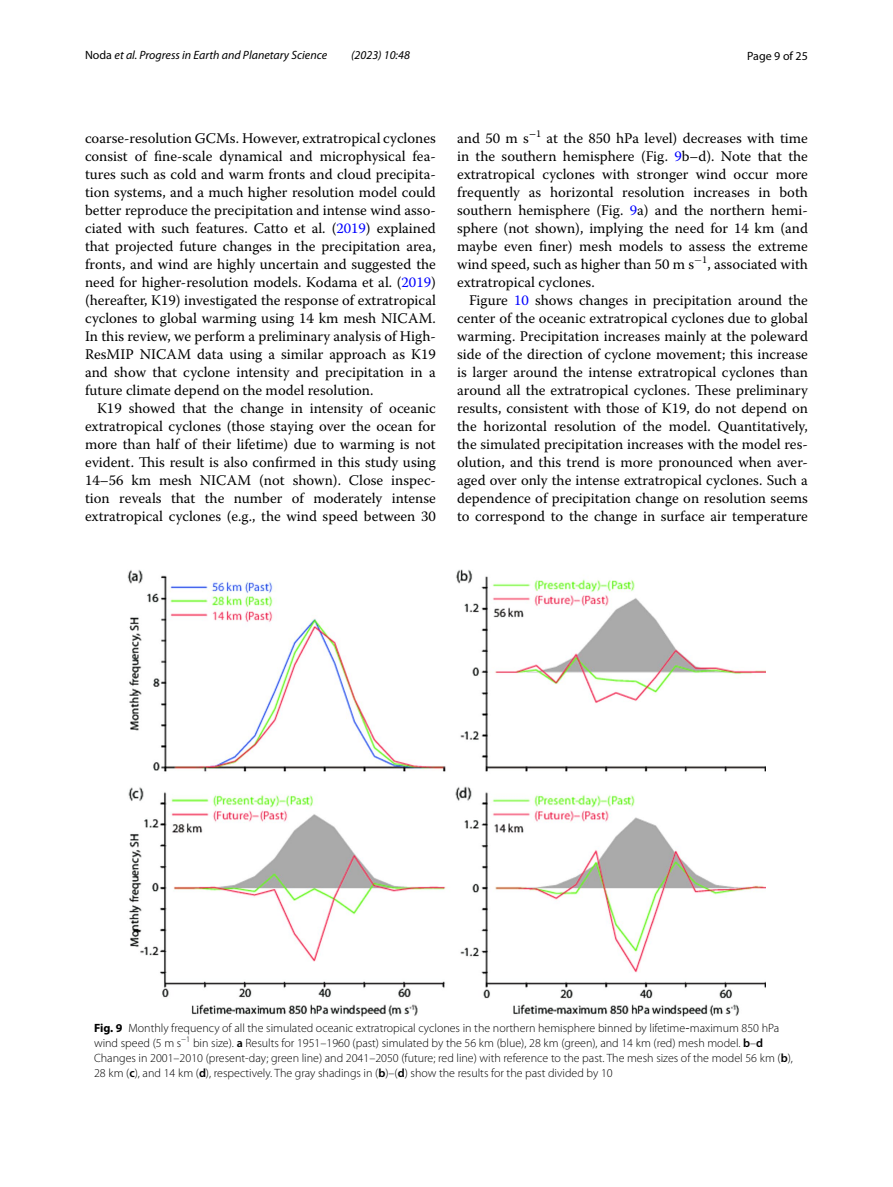
<style>
.page{position:relative;width:893px;height:1187px;background:#fff}
.page>*{position:absolute;margin:0;border:0;box-sizing:border-box;transform-origin:0 0}
.t1{font:14.7px/18px "Warnock Pro";color:#000;text-align:justify}
.t2{font:300 12px/15px "Myriad Pro";color:#000}
.t3{font:italic 12px "Myriad Pro";color:#000}
.t4{font:12px "Myriad Pro";color:#000}
.s1{font-style:normal}
.s2{color:#00f}
.s3{font-weight:700}
.s4{font-family:"Segoe UI";font-weight:400}
.s5{font-weight:600}
</style>
<div class="page">
<img style="left:128px;top:569px;width:637px;height:447px">
<p class="t3" style="left:85px;top:48px;width:244px"><span class="s1">Noda</span> et al. Progress in Earth and Planetary Science</p>
<p class="t3" style="left:351px;top:48px;width:60px">(2023) 10:48</p>
<p class="t4" style="left:747px;top:48px;width:62px">Page 9 of 25</p>
<p class="t1" style="left:85px;top:128px;width:352px">coarse-resolution GCMs. However, extratropical cyclones consist of fine-scale dynamical and microphysical fea&shy;tures such as cold and warm fronts and cloud precipita&shy;tion systems, and a much higher resolution model could better reproduce the precipitation and intense wind asso&shy;ciated with such features. Catto et al. (<span class="s2">2019</span>) explained that projected future changes in the precipitation area, fronts, and wind are highly uncertain and suggested the need for higher-resolution models. Kodama et al. (<span class="s2">2019</span>) (hereafter, K19) investigated the response of extratropical cyclones to global warming using 14 km mesh NICAM.<br>In this review, we perform a preliminary analysis of High-ResMIP NICAM data using a similar approach as K19 and show that cyclone intensity and precipitation in a future climate depend on the model resolution.</p>
<p class="t1" style="left:85px;top:398px;width:352px;text-indent:12px">K19 showed that the change in intensity of oceanic extratropical cyclones (those staying over the ocean for more than half of their lifetime) due to warming is not evident. This result is also confirmed in this study using 14–56 km mesh NICAM (not shown). Close inspec&shy;tion reveals that the number of moderately intense extratropical cyclones (e.g., the wind speed between 30</p>
<p class="t1" style="left:457px;top:129px;width:352px">and 50 m s<sup>−</sup><sup>1</sup> at the 850 hPa level) decreases with time in the southern hemisphere (Fig. <span class="s2">9</span>b–d). Note that the extratropical cyclones with stronger wind occur more frequently as horizontal resolution increases in both southern hemisphere (Fig. <span class="s2">9</span>a) and the northern hemi&shy;sphere (not shown), implying the need for 14 km (and maybe even finer) mesh models to assess the extreme wind speed, such as higher than 50 m s<sup>−</sup><sup>1</sup>, associated with extratropical cyclones.</p>
<p class="t1" style="left:457px;top:291px;width:352px;text-indent:12px">Figure <span class="s2">10</span> shows changes in precipitation around the center of the oceanic extratropical cyclones due to global warming. Precipitation increases mainly at the poleward side of the direction of cyclone movement; this increase is larger around the intense extratropical cyclones than around all the extratropical cyclones. These preliminary results, consistent with those of K19, do not depend on the horizontal resolution of the model. Quantitatively, the simulated precipitation increases with the model res&shy;olution, and this trend is more pronounced when aver&shy;aged over only the intense extratropical cyclones. Such a dependence of precipitation change on resolution seems to correspond to the change in surface air temperature</p>
<p class="t2" style="left:94px;top:1020px;width:700px"><span class="s3">Fig. 9</span> Monthly frequency of all the simulated oceanic extratropical cyclones in the northern hemisphere binned by lifetime<span class="s4">‐</span>maximum 850 hPa wind speed (5 m -s<sup>−1</sup> bin size). <span class="s5">a</span> Results for 1951–1960 (past) simulated by the 56 km (blue), 28 km (green), and 14 km (red) mesh model. <span class="s5">b</span>–<span class="s5">d </span>Changes in 2001–2010 (present-day; green line) and 2041–2050 (future; red line) with reference to the past. The mesh sizes of the model 56 km (<span class="s5">b</span>), 28 km (<span class="s5">c</span>), and 14 km (<span class="s5">d</span>), respectively. The gray shadings in (<span class="s5">b</span>)–(<span class="s5">d</span>) show the results for the past divided by 10</p>
</div>
